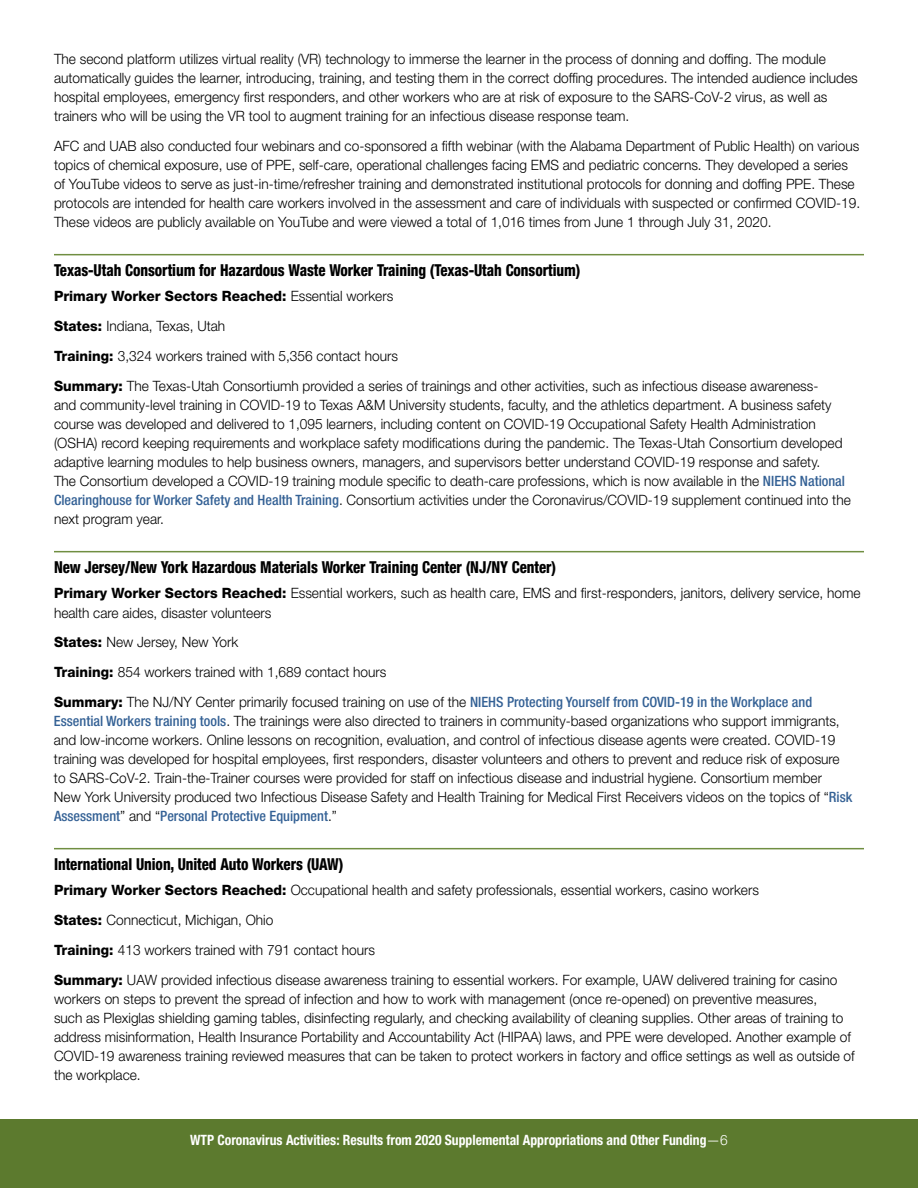
<style>
.page{position:relative;width:918px;height:1188px;background:#fff}
.page>*{position:absolute;margin:0;border:0;box-sizing:border-box;transform-origin:0 0}
.t1{font:800 condensed 16.5px "Helvetica Neue LT Std";letter-spacing:-.005em;color:#000;scale:.9 1}
.t2{font:300 14.25px/19px "Helvetica Neue LT Std";color:#000;scale:.96 1}
.t3{font:700 condensed 14.25px "Helvetica Neue LT Std";color:#fff;scale:.96 1}
.t4{font:800 14.25px "Helvetica Neue LT Std";color:#000;scale:.96 1}
.s1{font-weight:300}
.s2{font-weight:800}
.s3{font-weight:500;font-stretch:condensed;color:#346195}
.s4{font-weight:300;font-stretch:normal}
</style>
<div class="page">
<div style="left:0;top:1119px;width:918px;height:69px;background:#5c7a2e"></div>
<hr style="left:54px;top:848px;width:810px;height:1px;background:#708e41">
<hr style="left:54px;top:551px;width:810px;height:1px;background:#708e41">
<hr style="left:54px;top:254px;width:810px;height:1px;background:#708e41">
<p class="t2" style="left:54px;top:49px;width:839px">The second platform utilizes virtual reality (VR) technology to immerse the learner in the process of donning and doffng. The module automatically guides the learner, introducing, training, and testing them in the correct doffng procedures. The intended audience includes hospital employees, emergency frst responders, and other workers who are at risk of exposure to the SARS-CoV-2 virus, as well as trainers who will be using the VR tool to augment training for an infectious disease response team.</p>
<p class="t2" style="left:54px;top:136px;width:841px">AFC and UAB also conducted four webinars and co-sponsored a ffth webinar (with the Alabama Department of Public Health) on various topics of chemical exposure, use of PPE, self-care, operational challenges facing EMS and pediatric concerns. They developed a series of YouTube videos to serve as just-in-time/refresher training and demonstrated institutional protocols for donning and doffng PPE. These protocols are intended for health care workers involved in the assessment and care of individuals with suspected or confrmed COVID-19.<br>These videos are publicly available on YouTube and were viewed a total of 1,016 times from June 1 through July 31, 2020.</p>
<p class="t1" style="left:54px;top:260px;width:587px">Texas-Utah Consortium for Hazardous Waste Worker Training (Texas-Utah Consortium)</p>
<p class="t4" style="left:54px;top:288px;width:355px">Primary Worker Sectors Reached: <span class="s1">Essential workers</span></p>
<p class="t2" style="left:54px;top:316px;width:180px"><span class="s2">States:</span> Indiana, Texas, Utah</p>
<p class="t2" style="left:54px;top:346px;width:360px"><span class="s2">Training:</span> 3,324 workers trained with 5,356 contact hours</p>
<p class="t2" style="left:54px;top:376px;width:832px"><span class="s2">Summary:</span> The Texas-Utah Consortiumh provided a series of trainings and other activities, such as infectious disease awareness-<br>and community-level training in COVID-19 to Texas A&amp;M University students, faculty, and the athletics department. A business safety course was developed and delivered to 1,095 learners, including content on COVID-19 Occupational Safety Health Administration (OSHA) record keeping requirements and workplace safety modifcations during the pandemic. The Texas-Utah Consortium developed adaptive learning modules to help business owners, managers, and supervisors better understand COVID-19 response and safety.<br>The Consortium developed a COVID-19 training module specifc to death-care professions, which is now available in the <span class="s3">NIEHS National Clearinghouse for Worker Safety and Health Training</span>. Consortium activities under the Coronavirus/COVID-19 supplement continued into the next program year.</p>
<p class="t1" style="left:54px;top:557px;width:560px">New Jersey/New York Hazardous Materials Worker Training Center (NJ/NY Center)</p>
<p class="t2" style="left:54px;top:584px;width:842px"><span class="s2">Primary Worker Sectors Reached:</span> Essential workers, such as health care, EMS and frst-responders, janitors, delivery service, home health care aides, disaster volunteers</p>
<p class="t2" style="left:54px;top:632px;width:193px"><span class="s2">States:</span> New Jersey, New York</p>
<p class="t2" style="left:54px;top:662px;width:348px"><span class="s2">Training:</span> 854 workers trained with 1,689 contact hours</p>
<p class="t2" style="left:54px;top:692px;width:833px"><span class="s2">Summary:</span> The NJ/NY Center primarily focused training on use of the <span class="s3">NIEHS Protecting Yourself from COVID-19 in the Workplace and Essential Workers training tools</span>. The trainings were also directed to trainers in community-based organizations who support immigrants, and low-income workers. Online lessons on recognition, evaluation, and control of infectious disease agents were created. COVID-19 training was developed for hospital employees, frst responders, disaster volunteers and others to prevent and reduce risk of exposure to SARS-CoV-2. Train-the-Trainer courses were provided for staff on infectious disease and industrial hygiene. Consortium member New York University produced two Infectious Disease Safety and Health Training for Medical First Receivers videos on the topics of “<span class="s3">Risk Assessment</span>” and “<span class="s3">Personal Protective Equipment</span>.”</p>
<p class="t1" style="left:54px;top:854px;width:323px">International Union, United Auto Workers (UAW)</p>
<p class="t2" style="left:54px;top:881px;width:736px"><span class="s2">Primary Worker Sectors Reached:</span> Occupational health and safety professionals, essential workers, casino workers</p>
<p class="t2" style="left:54px;top:910px;width:230px"><span class="s2">States:</span> Connecticut, Michigan, Ohio</p>
<p class="t2" style="left:54px;top:940px;width:336px"><span class="s2">Training:</span> 413 workers trained with 791 contact hours</p>
<p class="t2" style="left:54px;top:970px;width:836px"><span class="s2">Summary:</span> UAW provided infectious disease awareness training to essential workers. For example, UAW delivered training for casino workers on steps to prevent the spread of infection and how to work with management (once re-opened) on preventive measures,<br>such as Plexiglas shielding gaming tables, disinfecting regularly, and checking availability of cleaning supplies. Other areas of training to address misinformation, Health Insurance Portability and Accountability Act (HIPAA) laws, and PPE were developed. Another example of COVID-19 awareness training reviewed measures that can be taken to protect workers in factory and offce settings as well as outside of the workplace.</p>
<p class="t3" style="left:190px;top:1131px;width:562px">WTP Coronavirus Activities: Results from 2020 Supplemental Appropriations and Other Funding<span class="s4">—6</span></p>
</div>
